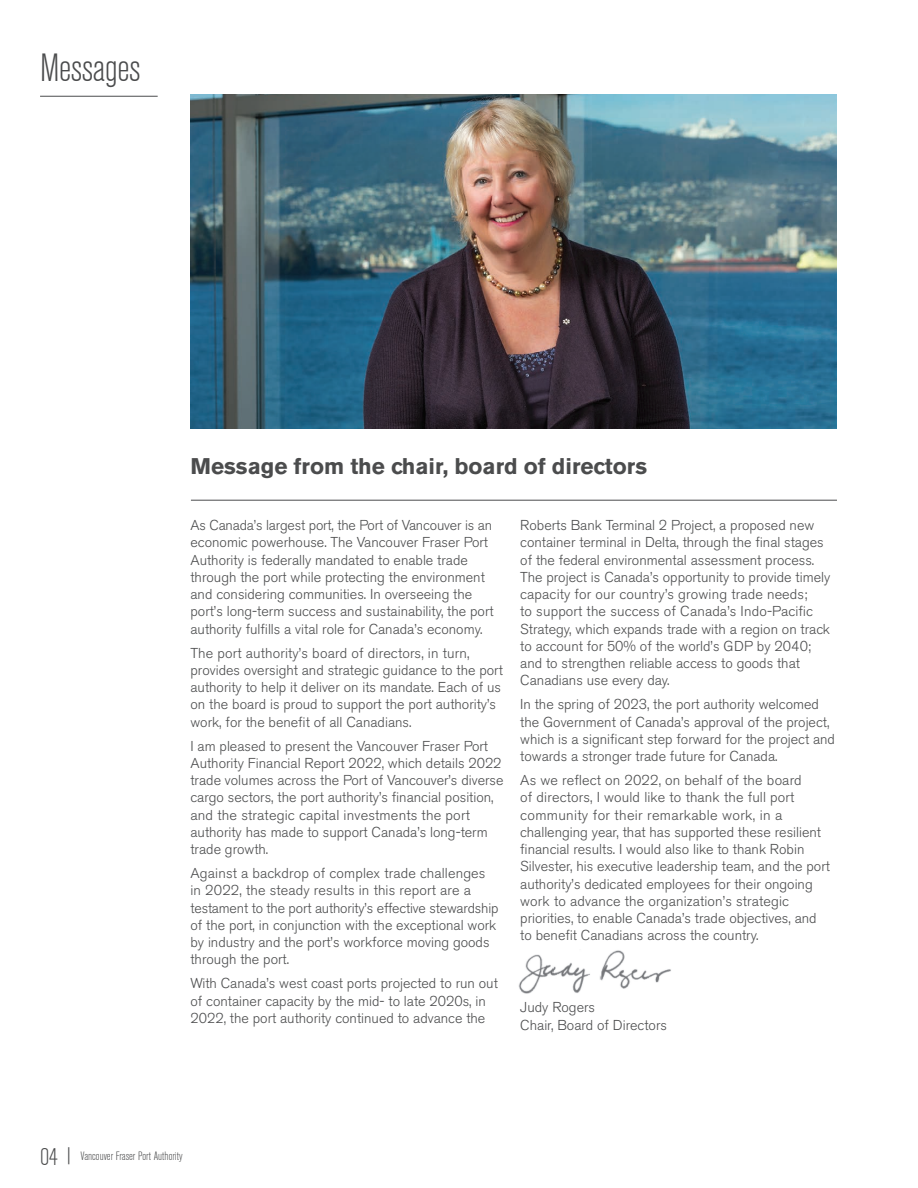
<style>
.page{position:relative;width:918px;height:1188px;background:#fff}
.page>*{position:absolute;margin:0;border:0;box-sizing:border-box;transform-origin:0 0}
.t1{font:300 condensed 39px "Akzidenz Grotesk BE";letter-spacing:-.01em;color:#4b4c4d}
.t2{font:700 22.5px "Akzidenz Grotesk BE";color:#4b4c4d}
.t3{font:300 14.25px/17.2px "Akzidenz Grotesk BE";color:#4b4c4d}
.t4{font:300 condensed 12px "Akzidenz Grotesk BE";color:#4b4c4d}
.s1{font-size:24px}
.s2{font-size:17.1px}
</style>
<div class="page">
<hr style="left:40px;top:96px;width:118px;height:1px;background:#4b4c4d">
<img style="left:518px;top:950px;width:153px;height:44px">
<img style="left:191px;top:94px;width:646px;height:334px">
<hr style="left:191px;top:500px;width:646px;height:1px;background:#4b4c4d">
<h1 class="t1" style="left:40px;top:47px;width:102px">Messages</h1>
<h2 class="t2" style="left:190px;top:454px;width:458px">Message from the chair, board of directors</h2>
<p class="t3" style="left:190px;top:517px;width:305px">As Canada’s largest port, the Port of Vancouver is an economic powerhouse. The Vancouver Fraser Port Authority is federally mandated to enable trade through the port while protecting the environment and considering communities. In overseeing the port’s long-term success and sustainability, the port authority fulfills a vital role for Canada’s economy.</p>
<p class="t3" style="left:190px;top:644px;width:314px">The port authority’s board of directors, in turn, provides oversight and strategic guidance to the port authority to help it deliver on its mandate. Each of us on the board is proud to support the port authority’s work, for the benefit of all Canadians.</p>
<p class="t3" style="left:190px;top:737px;width:315px">I am pleased to present the Vancouver Fraser Port Authority Financial Report 2022, which details 2022 trade volumes across the Port of Vancouver’s diverse cargo sectors, the port authority’s financial position, and the strategic capital investments the port authority has made to support Canada’s long-term trade growth.</p>
<p class="t3" style="left:190px;top:865px;width:310px">Against a backdrop of complex trade challenges in 2022, the steady results in this report are a testament to the port authority’s effective stewardship of the port, in conjunction with the exceptional work by industry and the port’s workforce moving goods through the port.</p>
<p class="t3" style="left:190px;top:975px;width:309px">With Canada’s west coast ports projected to run out of container capacity by the mid- to late 2020s, in<br>2022, the port authority continued to advance the</p>
<p class="t3" style="left:520px;top:517px;width:312px">Roberts Bank Terminal 2 Project, a proposed new container terminal in Delta, through the final stages of the federal environmental assessment process.<br>The project is Canada’s opportunity to provide timely capacity for our country’s growing trade needs;<br>to support the success of Canada’s Indo-Pacific Strategy, which expands trade with a region on track to account for 50% of the world’s GDP by 2040; and to strengthen reliable access to goods that Canadians use every day.</p>
<p class="t3" style="left:520px;top:696px;width:316px">In the spring of 2023, the port authority welcomed the Government of Canada’s approval of the project, which is a significant step forward for the project and towards a stronger trade future for Canada.</p>
<p class="t3" style="left:520px;top:772px;width:311px">As we reflect on 2022, on behalf of the board<br>of directors, I would like to thank the full port community for their remarkable work, in a challenging year, that has supported these resilient financial results. I would also like to thank Robin Silvester, his executive leadership team, and the port authority’s dedicated employees for their ongoing work to advance the organization’s strategic priorities, to enable Canada’s trade objectives, and to benefit Canadians across the country.</p>
<p class="t3" style="left:520px;top:999px;width:148px">Judy Rogers<br>Chair, Board of Directors</p>
<p class="t4" style="left:40px;top:1149px;width:144px"><span class="s1">04</span> <span class="s2">|</span> Vancouver Fraser Port Authority</p>
</div>
